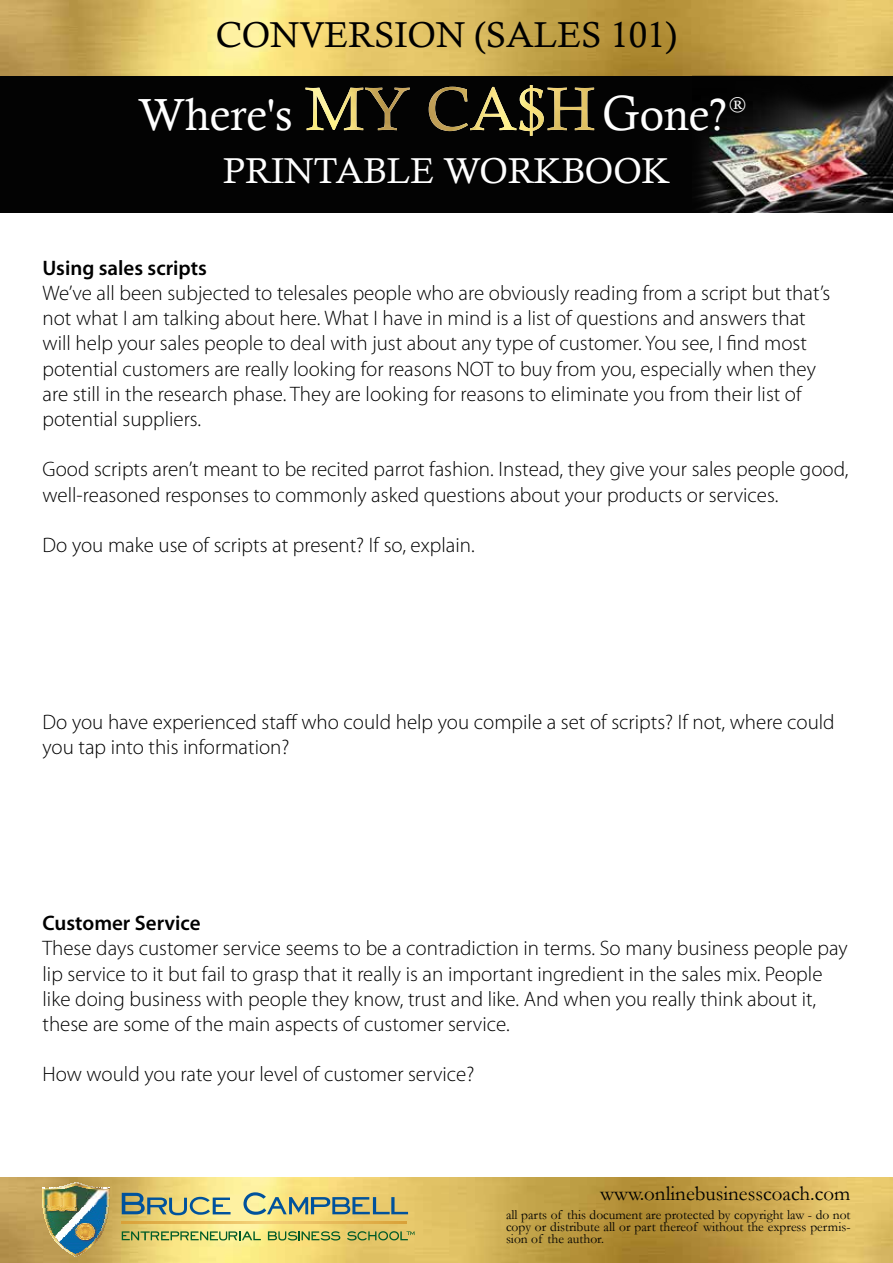
<style>
.page{position:relative;width:893px;height:1263px;background:#fff}
.page>*{position:absolute;margin:0;border:0;box-sizing:border-box;transform-origin:0 0}
.t1{font:45px "Calisto";color:#fff}
.t2{font:36px "Calisto";color:#000}
.t3{font:36px "Calisto";color:#fff}
.t4{font:300 21px/25.2px "Myriad Pro";color:#000}
.t5{font:600 21px "Myriad Pro";color:#000}
.t6{font:21px "Garamond";color:#000}
.t7{font:18px "Georgia";color:#fff}
.t8{font:13.5px/12px "Garamond";color:#000;text-align:justify}
.s1{font-size:49.5px}
</style>
<div class="page">
<img style="left:0;top:0;width:893px;height:77px">
<div style="left:0;top:77px;width:893px;height:136px;background:#030303"></div>
<img style="left:693px;top:75px;width:200px;height:138px">
<svg style="left:305px;top:87px;width:289px;height:44px"></svg>
<img style="left:429px;top:85px;width:156px;height:51px">
<img style="left:0;top:1178px;width:893px;height:85px">
<svg style="left:62px;top:1247px;width:28px;height:10px"></svg>
<img style="left:43px;top:1189px;width:66px;height:58px">
<img style="left:51px;top:1188px;width:50px;height:1px">
<img style="left:60px;top:1186px;width:32px;height:2px">
<svg style="left:62px;top:1182px;width:28px;height:5px"></svg>
<svg style="left:122px;top:1222px;width:285px;height:1px"></svg>
<svg style="left:122px;top:1193px;width:109px;height:22px;background:#9fab88"></svg>
<svg style="left:243px;top:1192px;width:165px;height:23px;background:#aeb385"></svg>
<svg style="left:122px;top:1231px;width:139px;height:9px"></svg>
<svg style="left:347px;top:1231px;width:67px;height:9px"></svg>
<svg style="left:268px;top:1231px;width:72px;height:9px"></svg>
<h2 class="t2" style="left:216px;top:14px;width:463px">CONVERSION (SALES 101)</h2>
<h1 class="t1" style="left:138px;top:88px;width:156px">Where's</h1>
<h1 class="t1" style="left:603px;top:88px;width:126px"><span class="s1">G</span>one?</h1>
<p class="t7" style="left:729px;top:91px;width:18px">®</p>
<h2 class="t3" style="left:223px;top:150px;width:448px">PRINTABLE WORKBOOK</h2>
<p class="t5" style="left:43px;top:254px;width:166px">Using sales scripts</p>
<p class="t4" style="left:43px;top:281px;width:789px">We’ve all been subjected to telesales people who are obviously reading from a script but that’s not what I am talking about here. What I have in mind is a list of questions and answers that will help your sales people to deal with just about any type of customer. You see, I find most potential customers are really looking for reasons NOT to buy from you, especially when they are still in the research phase. They are looking for reasons to eliminate you from their list of potential suppliers.</p>
<p class="t4" style="left:43px;top:457px;width:807px">Good scripts aren’t meant to be recited parrot fashion. Instead, they give your sales people good, well-reasoned responses to commonly asked questions about your products or services.</p>
<p class="t4" style="left:43px;top:533px;width:434px">Do you make use of scripts at present? If so, explain.</p>
<p class="t4" style="left:43px;top:709px;width:794px">Do you have experienced staff who could help you compile a set of scripts? If not, where could you tap into this information?</p>
<p class="t5" style="left:43px;top:910px;width:160px">Customer Service</p>
<p class="t4" style="left:43px;top:936px;width:807px">These days customer service seems to be a contradiction in terms. So many business people pay lip service to it but fail to grasp that it really is an important ingredient in the sales mix. People like doing business with people they know, trust and like. And when you really think about it, these are some of the main aspects of customer service.</p>
<p class="t4" style="left:43px;top:1062px;width:433px">How would you rate your level of customer service?</p>
<p class="t6" style="left:600px;top:1181px;width:252px">www.onlinebusinesscoach.com</p>
<p class="t8" style="left:506px;top:1208px;width:346px">all parts of this document are protected by copyright law - do not copy or distribute all or part thereof without the express permis&shy;sion of the author.</p>
</div>
